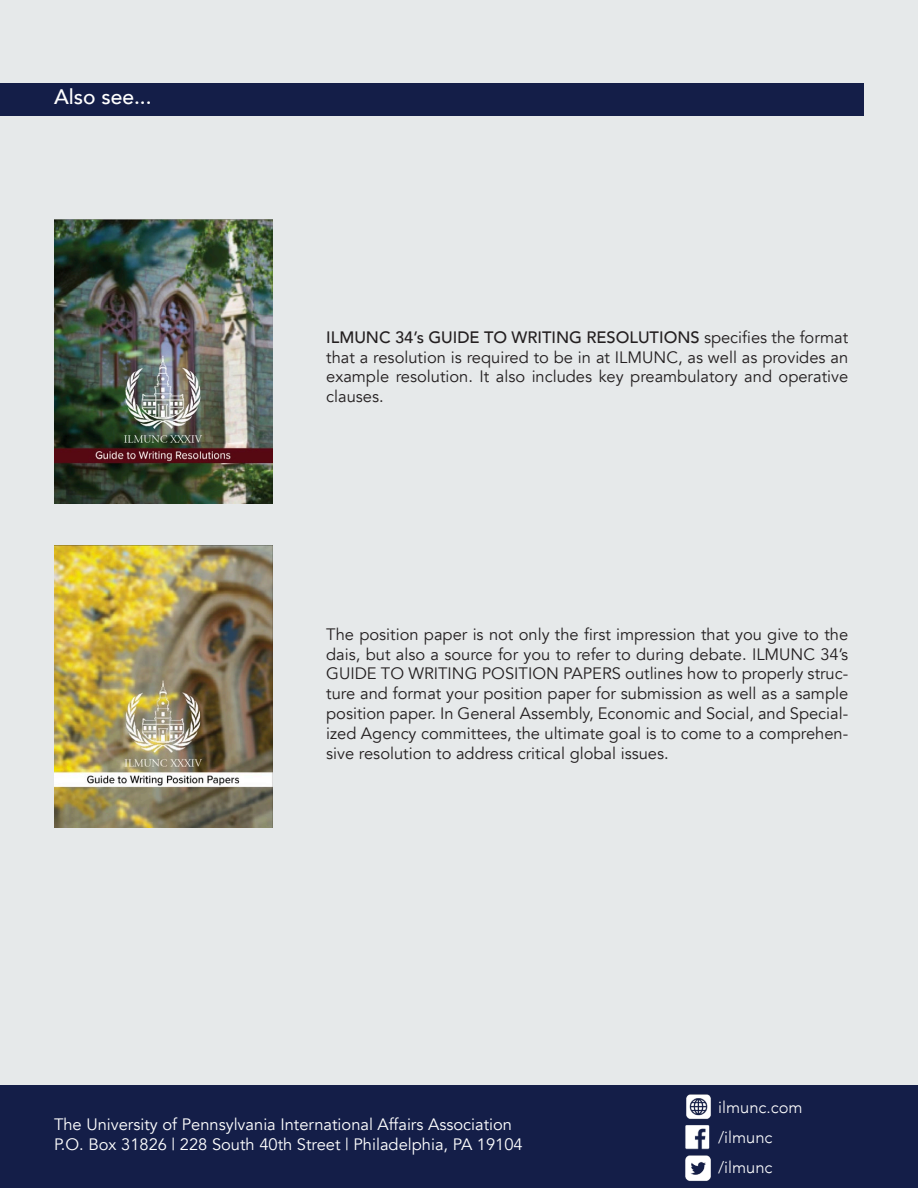
<style>
.page{position:relative;width:918px;height:1188px;background:#e6e9ea}
.page>*{position:absolute;margin:0;border:0;box-sizing:border-box;transform-origin:0 0}
.t1{font:500 21px "Avenir";color:#fff}
.t2{font:16.5px/19.8px "Avenir";color:#231f20;text-align:justify}
.t3{font:16.5px "Avenir";color:#fff}
.t4{font:300 16.5px "Avenir";color:#fff}
.s1{font-weight:500}
</style>
<div class="page">
<div style="left:0;top:83px;width:864px;height:33px;background:#141e48"></div>
<div style="left:0;top:1086px;width:918px;height:102px;background:#141e48"></div>
<img style="left:685px;top:1094px;width:26px;height:56px">
<img style="left:685px;top:1155px;width:26px;height:26px">
<img style="left:54px;top:545px;width:218px;height:283px">
<img style="left:54px;top:219px;width:218px;height:285px">
<p class="t1" style="left:54px;top:79px;width:99px">Also see...</p>
<p class="t2" style="left:326px;top:327px;width:524px"><span class="s1">ILMUNC 34’s GUIDE TO WRITING RESOLUTIONS</span> specifies the format that a resolution is required to be in at ILMUNC, as well as provides an example resolution. It also includes key preambulatory and operative clauses.</p>
<p class="t2" style="left:326px;top:624px;width:524px">The position paper is not only the first impression that you give to the dais, but also a source for you to refer to during debate. ILMUNC 34’s GUIDE TO WRITING POSITION PAPERS outlines how to properly struc&shy;ture and format your position paper for submission as well as a sample position paper. In General Assembly, Economic and Social, and Special&shy;ized Agency committees, the ultimate goal is to come to a comprehen&shy;sive resolution to address critical global issues.</p>
<p class="t3" style="left:54px;top:1115px;width:460px">The University of Pennsylvania International Affairs Association</p>
<p class="t3" style="left:54px;top:1135px;width:470px">P.O. Box 31826 | 228 South 40th Street | Philadelphia, PA 19104</p>
<p class="t4" style="left:718px;top:1097px;width:86px">ilmunc.com</p>
<p class="t4" style="left:718px;top:1128px;width:56px">/ilmunc</p>
<p class="t4" style="left:718px;top:1157px;width:56px">/ilmunc</p>
</div>
